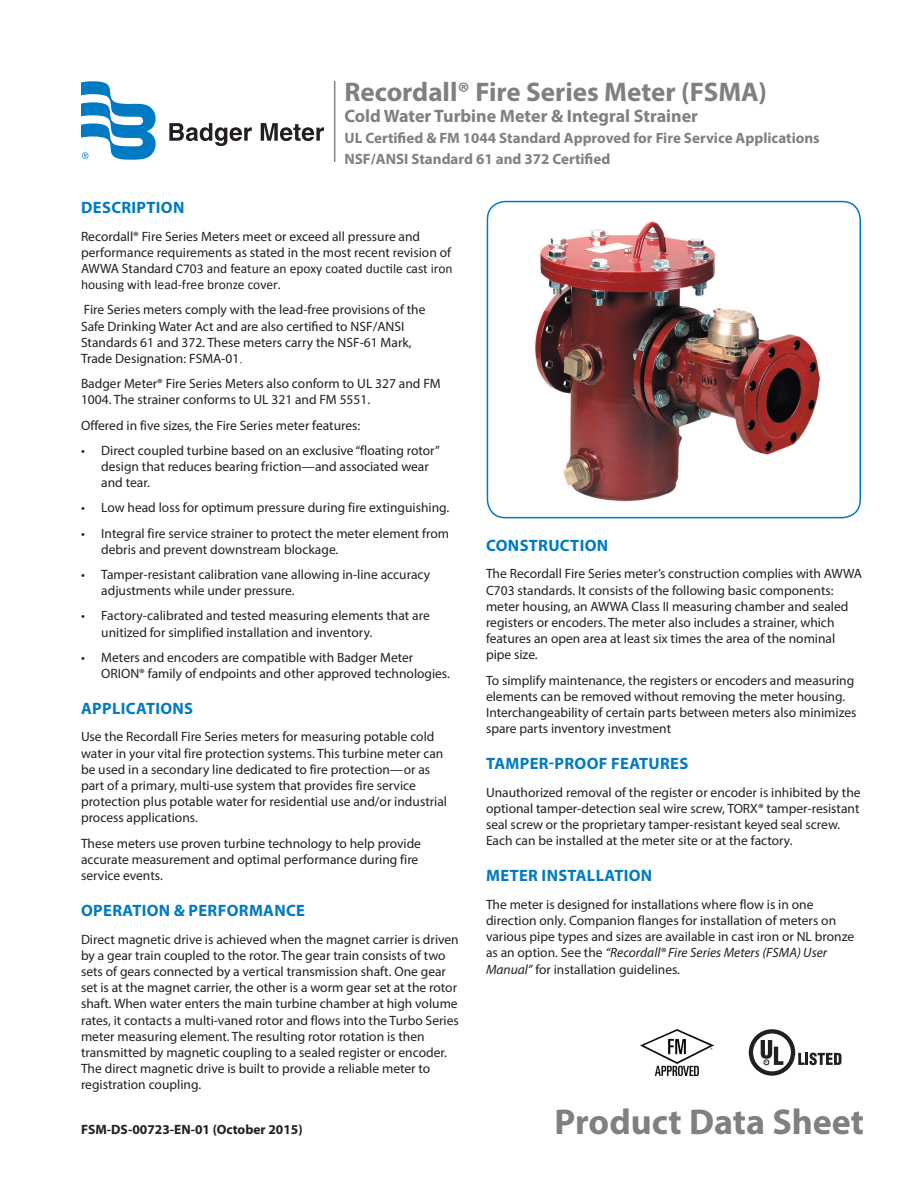
<style>
.page{position:relative;width:918px;height:1188px;background:#fff}
.page>*{position:absolute;margin:0;border:0;box-sizing:border-box;transform-origin:0 0}
.Cover_DocType{font:700 36px "Myriad Pro";color:#7f807f}
.Cover_ProdName_1st_L{font:700 27px "Myriad Pro";color:#7f807f}
.Cover_ProdName_2nd_L{font:700 18px "Myriad Pro";color:#7f807f}
.Heading_1{font:700 16.5px "Myriad Pro";letter-spacing:.02em;color:#007ac2}
.Cover_ProdName_2nd_L-2{font:700 15px "Myriad Pro";color:#7f807f}
.Body{font:13.5px/16.2px "Myriad Pro";color:#231f20}
.Body-2{font:13.5px/16.2px "Myriad Pro";color:#221e1f}
.Cover_Footer_Left_1s{font:700 13.5px "Myriad Pro";color:#231f20}
.s1{font-family:"Calibri";color:#221e1f}
.s2{color:#231f20}
.s3{font-family:"Times New Roman";color:#231f20}
.s4{font-style:italic}
</style>
<div class="page">
<img style="left:535px;top:221px;width:286px;height:281px">
<div style="left:487px;top:201px;width:374px;height:317px;border:2px solid #007ac2;border-radius:18px"></div>
<svg style="left:169px;top:123px;width:83px;height:23px"></svg>
<svg style="left:261px;top:123px;width:63px;height:18px"></svg>
<svg style="left:81px;top:81px;width:75px;height:79px"></svg>
<hr style="left:334px;top:81px;width:1px;height:81px;background:#7f807f">
<svg style="left:749px;top:1029px;width:92px;height:47px"></svg>
<img style="left:641px;top:1029px;width:72px;height:47px">
<p class="Cover_ProdName_1st_L" style="left:345px;top:74px;width:424px">Recordall® Fire Series Meter (FSMA)</p>
<p class="Cover_ProdName_2nd_L" style="left:345px;top:104px;width:355px">Cold Water Turbine Meter &amp; Integral Strainer</p>
<p class="Cover_ProdName_2nd_L-2" style="left:345px;top:128px;width:477px">UL Certified &amp; FM 1044 Standard Approved for Fire Service Applications</p>
<p class="Cover_ProdName_2nd_L-2" style="left:345px;top:149px;width:267px">NSF/ANSI Standard 61 and 372 Certified</p>
<p class="Heading_1" style="left:81px;top:197px;width:105px">DESCRIPTION</p>
<p class="Body" style="left:81px;top:228px;width:373px">Recordall® Fire Series Meters meet or exceed all pressure and performance requirements as stated in the most recent revision of AWWA Standard <span class="s1">C703 and feature an epoxy coated ductile cast iron housing with lead-free bronze cover</span>.</p>
<p class="Body-2" style="left:81px;top:302px;width:346px">Fire Series meters comply with the lead-free provisions of the Safe Drinking Water Act and are also certified to NSF/ANSI Standards 61 and 372. These meters carry the NSF-61 Mark, Trade Designation: <span class="s2">FSMA-01</span><span class="s3">.</span></p>
<p class="Body" style="left:81px;top:375px;width:361px">Badger Meter® Fire Series Meters also conform to UL 327 and FM<br>1004. The strainer conforms to UL 321 and FM 5551.</p>
<p class="Body" style="left:81px;top:417px;width:281px">Offered in five sizes, the Fire Series meter features:</p>
<p class="Body" style="left:101px;top:442px;width:340px;text-indent:-20px">• Direct coupled turbine based on an exclusive “floating rotor” design that reduces bearing friction—and associated wear and tear.</p>
<p class="Body" style="left:81px;top:500px;width:370px">• Low head loss for optimum pressure during fire extinguishing.</p>
<p class="Body" style="left:101px;top:525px;width:349px;text-indent:-20px">• Integral fire service strainer to protect the meter element from debris and prevent downstream blockage.</p>
<p class="Body" style="left:101px;top:566px;width:330px;text-indent:-20px">• Tamper-resistant calibration vane allowing in-line accuracy adjustments while under pressure.</p>
<p class="Body" style="left:101px;top:608px;width:330px;text-indent:-20px">• Factory-calibrated and tested measuring elements that are unitized for simplified installation and inventory.</p>
<p class="Body" style="left:101px;top:649px;width:350px;text-indent:-20px">• Meters and encoders are compatible with Badger Meter<br>ORION® family of endpoints and other approved technologies.</p>
<p class="Heading_1" style="left:81px;top:698px;width:114px">APPLICATIONS</p>
<p class="Body" style="left:81px;top:729px;width:368px">Use the Recordall Fire Series meters for measuring potable cold water in your vital fire protection systems. This turbine meter can be used in a secondary line dedicated to fire protection—or as part of a primary, multi-use system that provides fire service protection plus potable water for residential use and/or industrial process applications.</p>
<p class="Body" style="left:81px;top:835px;width:342px">These meters use proven turbine technology to help provide accurate measurement and optimal performance during fire service events.</p>
<p class="Heading_1" style="left:81px;top:900px;width:225px">OPERATION &amp; PERFORMANCE</p>
<p class="Body" style="left:81px;top:931px;width:379px">Direct magnetic drive is achieved when the magnet carrier is driven by a gear train coupled to the rotor. The gear train consists of two sets of gears connected by a vertical transmission shaft. One gear set is at the magnet carrier, the other is a worm gear set at the rotor shaft. When water enters the main turbine chamber at high volume rates, it contacts a multi-vaned rotor and flows into the Turbo Series meter measuring element. The resulting rotor rotation is then transmitted by magnetic coupling to a sealed register or encoder.<br>The direct magnetic drive is built to provide a reliable meter to registration coupling.</p>
<p class="Cover_Footer_Left_1s" style="left:81px;top:1121px;width:223px">FSM-DS-00723-EN-01 (October 2015)</p>
<p class="Heading_1" style="left:486px;top:535px;width:124px">CONSTRUCTION</p>
<p class="Body" style="left:486px;top:566px;width:378px">The Recordall Fire Series meter’s construction complies with AWWA C703 standards. It consists of the following basic components: meter housing, an AWWA Class II measuring chamber and sealed registers or encoders. The meter also includes a strainer, which features an open area at least six times the area of the nominal pipe size.</p>
<p class="Body" style="left:486px;top:672px;width:372px">To simplify maintenance, the registers or encoders and measuring elements can be removed without removing the meter housing.<br>Interchangeability of certain parts between meters also minimizes spare parts inventory investment</p>
<p class="Heading_1" style="left:486px;top:753px;width:204px">TAMPER-PROOF FEATURES</p>
<p class="Body" style="left:486px;top:784px;width:376px">Unauthorized removal of the register or encoder is inhibited by the optional tamper-detection seal wire screw, TORX® tamper-resistant seal screw or the proprietary tamper-resistant keyed seal screw.<br>Each can be installed at the meter site or at the factory.</p>
<p class="Heading_1" style="left:486px;top:865px;width:168px">METER INSTALLATION</p>
<p class="Body" style="left:486px;top:896px;width:370px">The meter is designed for installations where flow is in one direction only. Companion flanges for installation of meters on various pipe types and sizes are available in cast iron or NL bronze as an option. See the <span class="s4">“Recordall® Fire Series Meters (FSMA) User Manual”</span> for installation guidelines.</p>
<p class="Cover_DocType" style="left:555px;top:1098px;width:311px">Product Data Sheet</p>
</div>
